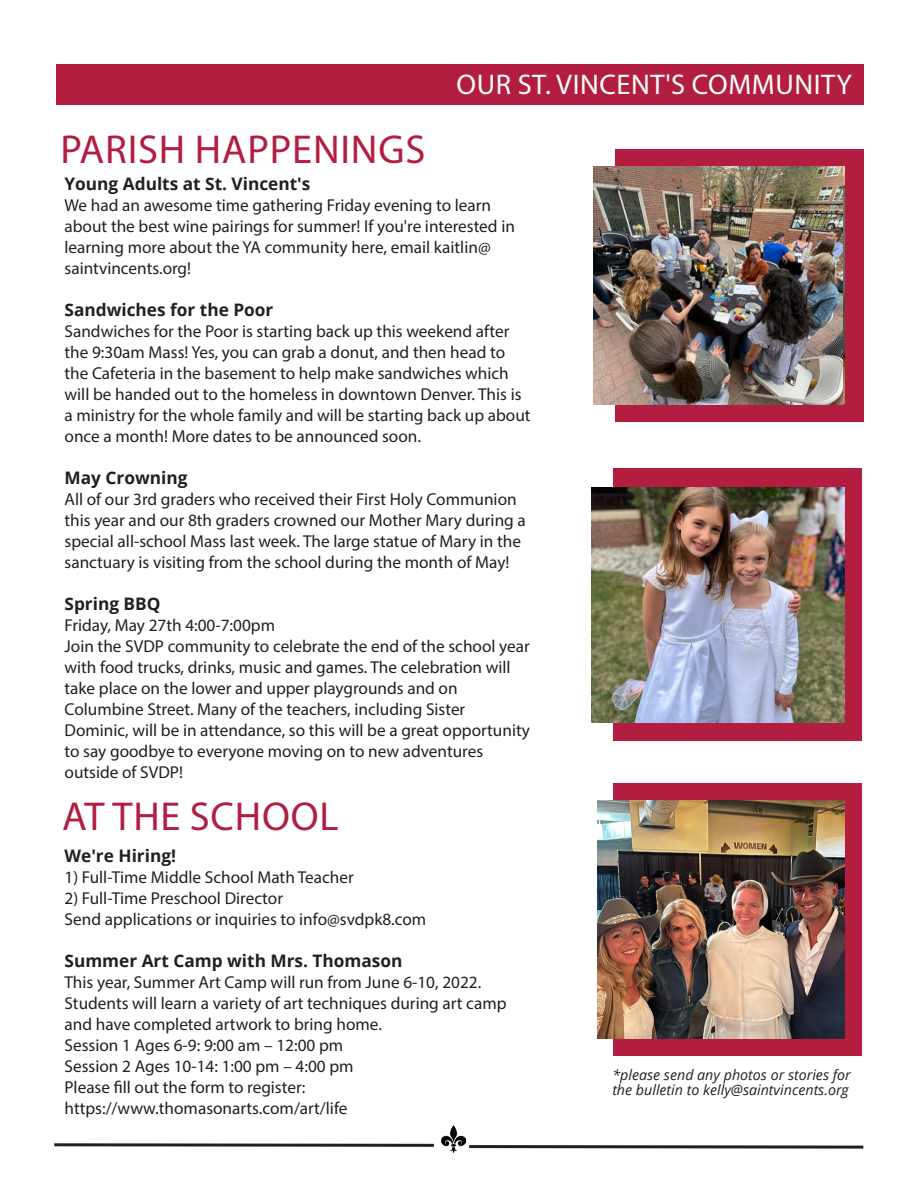
<style>
.page{position:relative;width:918px;height:1188px;background:#fff}
.page>*{position:absolute;margin:0;border:0;box-sizing:border-box;transform-origin:0 0}
.Page_Title_-_Left{font:40.5px "Myriad Pro";letter-spacing:.02em;color:#b31e40}
.Page_Title_-_Left-2{font:28.5px "Myriad Pro";letter-spacing:.02em;color:#fff}
.Body_Text{font:17.25px/21px "Myriad Pro";color:#231f20}
.Body_Text-2{font:700 17.25px "Open Sans";color:#231f20}
.Body_Text-3{font:italic 14.25px/15px "Open Sans";color:#231f20}
</style>
<div class="page">
<div style="left:56px;top:64px;width:808px;height:41px;background:#b31e40"></div>
<div style="left:616px;top:149px;width:248px;height:272px;background:#b31e40"></div>
<div style="left:613px;top:468px;width:249px;height:272px;background:#b31e40"></div>
<div style="left:613px;top:783px;width:249px;height:273px;background:#b31e40"></div>
<svg style="left:469px;top:1145px;width:395px;height:4px"></svg>
<img style="left:441px;top:1125px;width:24px;height:27px">
<svg style="left:54px;top:1143px;width:380px;height:4px"></svg>
<img style="left:593px;top:166px;width:249px;height:239px">
<img style="left:592px;top:487px;width:253px;height:235px">
<img style="left:597px;top:800px;width:248px;height:238px">
<p class="Page_Title_-_Left-2" style="left:457px;top:67px;width:397px">OUR ST. VINCENT'S COMMUNITY</p>
<p class="Page_Title_-_Left" style="left:61px;top:124px;width:366px">PARISH HAPPENINGS</p>
<p class="Body_Text-2" style="left:65px;top:171px;width:247px">Young Adults at St. Vincent's</p>
<p class="Body_Text" style="left:65px;top:194px;width:452px">We had an awesome time gathering Friday evening to learn about the best wine pairings for summer! If you're interested in learning more about the YA community here, email kaitlin@ saintvincents.org!</p>
<p class="Body_Text-2" style="left:65px;top:297px;width:210px">Sandwiches for the Poor</p>
<p class="Body_Text" style="left:65px;top:320px;width:468px">Sandwiches for the Poor is starting back up this weekend after the 9:30am Mass! Yes, you can grab a donut, and then head to the Cafeteria in the basement to help make sandwiches which will be handed out to the homeless in downtown Denver. This is a ministry for the whole family and will be starting back up about once a month! More dates to be announced soon.</p>
<p class="Body_Text-2" style="left:65px;top:465px;width:124px">May Crowning</p>
<p class="Body_Text" style="left:65px;top:488px;width:463px">All of our 3rd graders who received their First Holy Communion this year and our 8th graders crowned our Mother Mary during a special all-school Mass last week. The large statue of Mary in the sanctuary is visiting from the school during the month of May!</p>
<p class="Body_Text-2" style="left:65px;top:591px;width:97px">Spring BBQ</p>
<p class="Body_Text" style="left:65px;top:614px;width:212px">Friday, May 27th 4:00-7:00pm</p>
<p class="Body_Text" style="left:65px;top:635px;width:467px">Join the SVDP community to celebrate the end of the school year with food trucks, drinks, music and games. The celebration will take place on the lower and upper playgrounds and on Columbine Street. Many of the teachers, including Sister Dominic, will be in attendance, so this will be a great opportunity to say goodbye to everyone moving on to new adventures outside of SVDP!</p>
<p class="Page_Title_-_Left" style="left:62px;top:791px;width:278px">AT THE SCHOOL</p>
<p class="Body_Text-2" style="left:65px;top:843px;width:113px">We're Hiring!</p>
<p class="Body_Text" style="left:65px;top:866px;width:291px">1) Full-Time Middle School Math Teacher</p>
<p class="Body_Text" style="left:65px;top:887px;width:220px">2) Full-Time Preschool Director</p>
<p class="Body_Text" style="left:65px;top:908px;width:363px">Send applications or inquiries to info@svdpk8.com</p>
<p class="Body_Text-2" style="left:65px;top:948px;width:340px">Summer Art Camp with Mrs. Thomason</p>
<p class="Body_Text" style="left:65px;top:971px;width:444px">This year, Summer Art Camp will run from June 6-10, 2022.<br>Students will learn a variety of art techniques during art camp and have completed artwork to bring home.</p>
<p class="Body_Text" style="left:65px;top:1034px;width:280px">Session 1 Ages 6-9: 9:00 am – 12:00 pm</p>
<p class="Body_Text" style="left:65px;top:1055px;width:291px">Session 2 Ages 10-14: 1:00 pm – 4:00 pm</p>
<p class="Body_Text" style="left:65px;top:1076px;width:242px">Please fill out the form to register:</p>
<p class="Body_Text" style="left:65px;top:1097px;width:284px">https://www.thomasonarts.com/art/life</p>
<p class="Body_Text-3" style="left:612px;top:1067px;width:240px">*please send any photos or stories for the bulletin to kelly@saintvincents.org</p>
</div>
